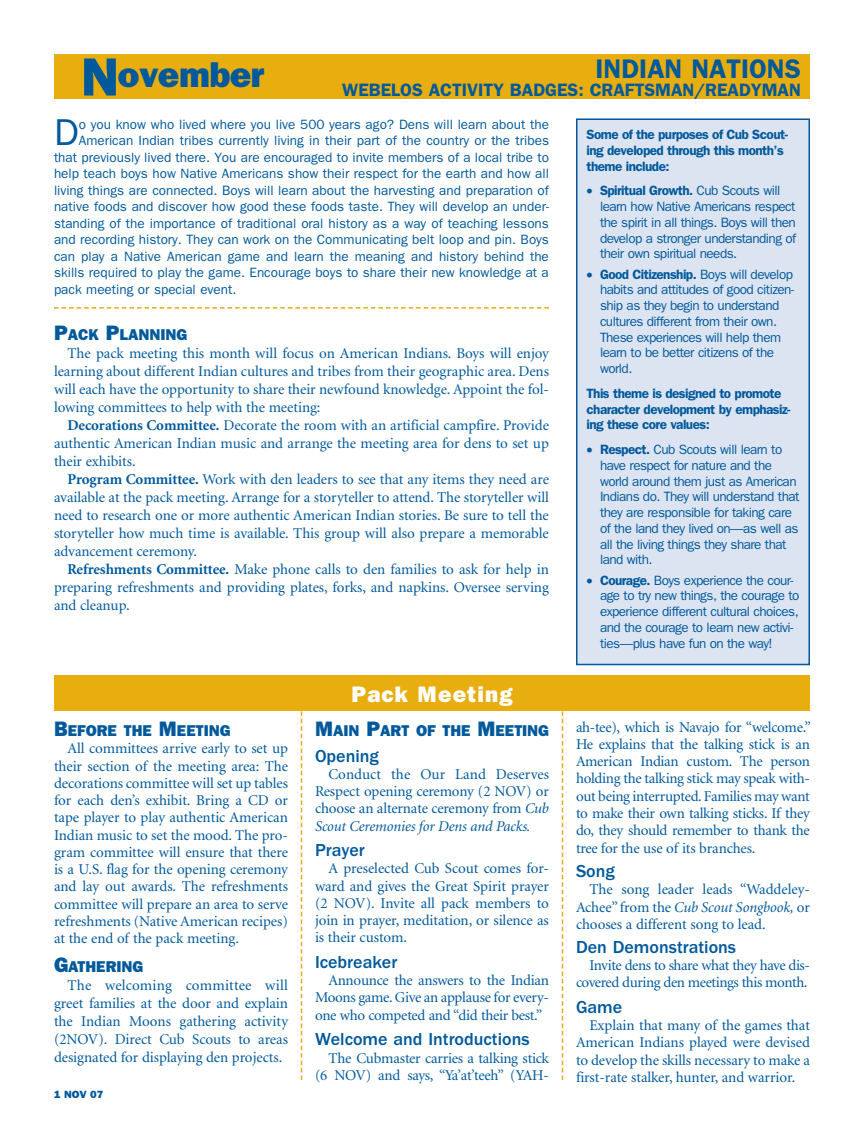
<style>
.page{position:relative;width:864px;height:1134px;background:#fff}
.page>*{position:absolute;margin:0;border:0;box-sizing:border-box;transform-origin:0 0}
.t1{font:37.5px "Franklin Gothic";color:#00599b}
.t2{font:800 36px "Franklin Gothic";letter-spacing:-.015em;color:#00599b}
.t3{font:600 27px "Franklin Gothic";color:#00599b}
.t4{font:800 22.5px "Franklin Gothic";letter-spacing:.05em;color:#fff}
.t5{font:500 18px "Franklin Gothic";color:#00599b}
.t6{font:600 18px "Franklin Gothic";color:#00599b}
.t7{font:800 15.75px "Franklin Gothic";color:#00599b}
.t8{font:15px/17.2px "Minion";letter-spacing:-.01em;color:#00599b;text-align:justify}
.t9{font:15px/17.2px "Minion";letter-spacing:-.03em;color:#00599b;text-align:right}
.t10{font:13.5px "Franklin Gothic";color:#00599b}
.t11{font:13.5px/15.8px "Franklin Gothic";letter-spacing:-.04em;color:#00599b}
.t12{font:600 13.5px/15.8px "Franklin Gothic";letter-spacing:-.04em;color:#00599b}
.t13{font:800 10.5px "Franklin Gothic";color:#00599b;scale:1.05 1}
.s1{font-size:54px}
.s2{font-size:21px}
.s3{font-weight:700}
.s4{font-style:italic}
.s5{font-weight:600}
</style>
<div class="page">
<div style="left:54px;top:54px;width:756px;height:45px;background:#e8ae0f"></div>
<svg style="left:54px;top:307px;width:495px;height:2px"></svg>
<div style="left:577px;top:119px;width:232px;height:545px;background:#dde4f1"></div>
<div style="left:576px;top:118px;width:234px;height:547px;border:2px solid #00599b"></div>
<div style="left:54px;top:675px;width:756px;height:36px;background:#e8ae0f"></div>
<svg style="left:301px;top:711px;width:1px;height:369px"></svg>
<svg style="left:562px;top:711px;width:1px;height:369px"></svg>
<h2 class="t2" style="left:81px;top:53px;width:185px"><span class="s1">N</span>OVEMBER</h2>
<h3 class="t3" style="left:596px;top:52px;width:204px">indian nations</h3>
<p class="t6" style="left:342px;top:79px;width:260px">Webelos Activity Badges : cra</p>
<p class="t6" style="left:625px;top:79px;width:128px">ftsman/READYM</p>
<p class="t6" style="left:778px;top:79px;width:23px">AN</p>
<h1 class="t1" style="left:54px;top:111px;width:26px">D</h1>
<p class="t10" style="left:79px;top:116px;width:472px">o you know who lived where you live 500 years ago? Dens will learn about the</p>
<p class="t10" style="left:79px;top:133px;width:472px">American Indian tribes currently living in their part of the country or the tribes</p>
<p class="t10" style="left:54px;top:149px;width:497px">that previously lived there. You are encouraged to invite members of a local tribe to</p>
<p class="t10" style="left:54px;top:166px;width:497px">help teach boys how Native Americans show their respect for the earth and how all</p>
<p class="t10" style="left:54px;top:182px;width:496px">living things are connected. Boys will learn about the harvesting and preparation of</p>
<p class="t10" style="left:54px;top:199px;width:497px">native foods and discover how good these foods taste. They will develop an under-</p>
<p class="t10" style="left:54px;top:215px;width:496px">standing of the importance of traditional oral history as a way of teaching lessons</p>
<p class="t10" style="left:54px;top:232px;width:496px">and recording history. They can work on the Communicating belt loop and pin. Boys</p>
<p class="t10" style="left:54px;top:248px;width:496px">can play a Native American game and learn the meaning and history behind the</p>
<p class="t10" style="left:54px;top:265px;width:496px">skills required to play the game. Encourage boys to share their new knowledge at a</p>
<p class="t10" style="left:54px;top:281px;width:184px">pack meeting or special event.</p>
<p class="t7" style="left:54px;top:325px;width:135px"><span class="s2">P</span>ACK <span class="s2">P</span>LANNING</p>
<p class="t8" style="left:54px;top:345px;width:497px;line-height:18px;text-indent:14px">The pack meeting this month will focus on American Indians. Boys will enjoy learning about different Indian cultures and tribes from their geographic area. Dens will each have the opportunity to share their newfound knowledge. Appoint the fol&shy;lowing committees to help with the meeting:</p>
<p class="t8" style="left:54px;top:417px;width:496px;line-height:18px;text-indent:14px"><span class="s3">Decorations Committee.</span> Decorate the room with an artificial campfire. Provide authentic American Indian music and arrange the meeting area for dens to set up their exhibits.</p>
<p class="t8" style="left:54px;top:471px;width:496px;line-height:18px;text-indent:14px"><span class="s3">Program Committee.</span> Work with den leaders to see that any items they need are available at the pack meeting. Arrange for a storyteller to attend. The storyteller will need to research one or more authentic American Indian stories. Be sure to tell the storyteller how much time is available. This group will also prepare a memorable advancement ceremony.</p>
<p class="t8" style="left:54px;top:561px;width:496px;line-height:18px;text-indent:14px"><span class="s3">Refreshments Committee.</span> Make phone calls to den families to ask for help in preparing refreshments and providing plates, forks, and napkins. Oversee serving and cleanup.</p>
<p class="t7" style="left:54px;top:721px;width:178px"><span class="s2">B</span>EFORE THE <span class="s2">M</span>EETING</p>
<p class="t8" style="left:54px;top:741px;width:236px;text-indent:14px">All committees arrive early to set up their section of the meeting area: The decorations committee will set up tables for each den’s exhibit. Bring a CD or tape player to play authentic American Indian music to set the mood. The pro&shy;gram committee will ensure that there is a U.S. flag for the opening ceremony and lay out awards. The refreshments committee will prepare an area to serve refreshments (Native American recipes) at the end of the pack meeting.</p>
<p class="t7" style="left:54px;top:957px;width:91px"><span class="s2">G</span>ATHERING</p>
<p class="t8" style="left:54px;top:976px;width:236px;line-height:18px;text-indent:14px">The welcoming committee will greet families at the door and explain the Indian Moons gathering activity (2NOV). Direct Cub Scouts to areas designated for displaying den projects.</p>
<p class="t13" style="left:54px;top:1088px;width:49px">1 NOV 07</p>
<h3 class="t4" style="left:351px;top:681px;width:163px">PACK MEETING</h3>
<p class="t7" style="left:315px;top:721px;width:236px"><span class="s2">M</span>AIN <span class="s2">P</span>ART OF THE <span class="s2">M</span>EETING</p>
<p class="t5" style="left:315px;top:746px;width:65px">Opening</p>
<p class="t8" style="left:315px;top:766px;width:236px;text-indent:14px">Conduct the Our Land Deserves Respect opening ceremony (2 NOV) or choose an alternate ceremony from <span class="s4">Cub Scout Ceremonies for Dens and Packs.</span></p>
<p class="t5" style="left:315px;top:840px;width:51px">Prayer</p>
<p class="t8" style="left:315px;top:861px;width:236px;text-indent:14px">A preselected Cub Scout comes for&shy;ward and gives the Great Spirit prayer (2 NOV). Invite all pack members to join in prayer, meditation, or silence as is their custom.</p>
<p class="t5" style="left:315px;top:952px;width:84px">Icebreaker</p>
<p class="t8" style="left:315px;top:972px;width:236px;text-indent:14px">Announce the answers to the Indian Moons game. Give an applause for every&shy;one who competed and “did their best.”</p>
<p class="t5" style="left:315px;top:1029px;width:216px">Welcome and Introductions</p>
<p class="t8" style="left:315px;top:1050px;width:235px;text-align:right">The Cubmaster carries a talking stick (6 NOV) and says, “Ya’at’teeh” (YAH-</p>
<p class="t12" style="left:586px;top:127px;width:203px">Some of the purposes of Cub Scout&shy;ing developed through this month’s theme include:</p>
<p class="t11" style="left:600px;top:183px;width:198px;text-indent:-14px">• <span class="s5">Spiritual Growth.</span> Cub Scouts will learn how Native Americans respect the spirit in all things. Boys will then develop a stronger understanding of their own spiritual needs.</p>
<p class="t11" style="left:600px;top:266px;width:195px;text-indent:-14px">• <span class="s5">Good Citizenship.</span> Boys will develop habits and attitudes of good citizen&shy;ship as they begin to understand cultures different from their own.<br>These experiences will help them learn to be better citizens of the world.</p>
<p class="t12" style="left:586px;top:385px;width:205px">This theme is designed to promote character development by emphasiz&shy;ing these core values:</p>
<p class="t11" style="left:600px;top:442px;width:201px;text-indent:-14px">• <span class="s5">Respect.</span> Cub Scouts will learn to have respect for nature and the world around them just as American<br>Indians do. They will understand that they are responsible for taking care of the land they lived on—as well as all the living things they share that land with.</p>
<p class="t11" style="left:600px;top:572px;width:201px;text-indent:-14px">• <span class="s5">Courage.</span> Boys experience the cour&shy;age to try new things, the courage to experience different cultural choices, and the courage to learn new activi&shy;ties—plus have fun on the way!</p>
<p class="t8" style="left:576px;top:719px;width:236px">ah-tee), which is Navajo for “welcome.” He explains that the talking stick is an American Indian custom. The person holding the talking stick may speak with&shy;out being interrupted. Families may want to make their own talking sticks. If they do, they should remember to thank the tree for the use of its branches.</p>
<p class="t5" style="left:576px;top:861px;width:40px">Song</p>
<p class="t8" style="left:576px;top:882px;width:236px;text-indent:14px">The song leader leads “Waddeley-Achee” from the <span class="s4">Cub Scout Songbook,</span> or chooses a different song to lead.</p>
<p class="t5" style="left:576px;top:937px;width:162px">Den Demonstrations</p>
<p class="t9" style="left:576px;top:957px;width:236px">Invite dens to share what they have dis&shy;covered during den meetings this month.</p>
<p class="t5" style="left:576px;top:997px;width:48px">Game</p>
<p class="t8" style="left:576px;top:1017px;width:236px;text-indent:14px">Explain that many of the games that American Indians played were devised to develop the skills necessary to make a first-rate stalker, hunter, and warrior.</p>
</div>
